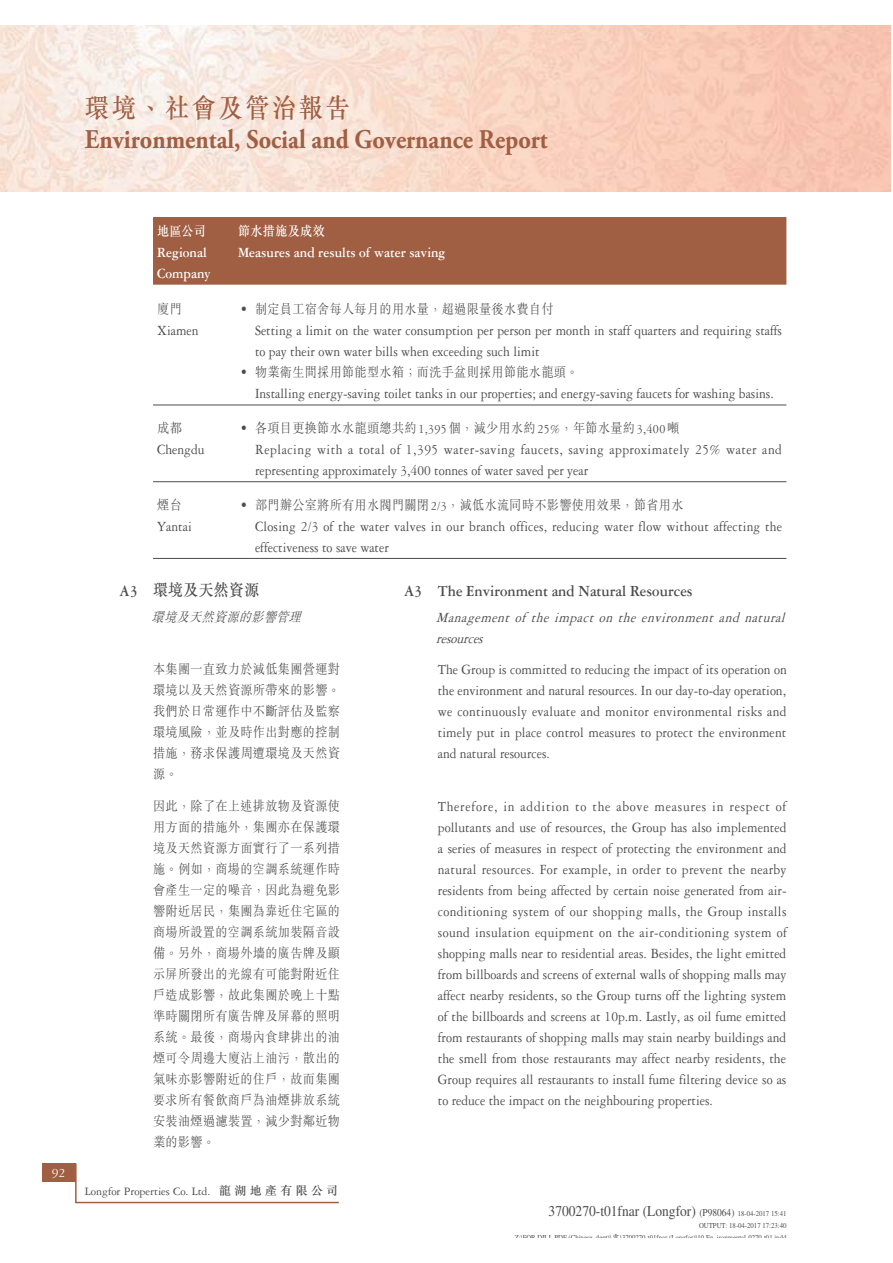
<style>
.page{position:relative;width:893px;height:1263px;background:#fff}
.page>*{position:absolute;margin:0;border:0;box-sizing:border-box;transform-origin:0 0}
.t1{font:700 27px "Adobe Garamond Pro";color:#a05e42;scale:.9 1}
.t2{font:27px "M Sung HK Medium E Ten B5 H";letter-spacing:.1em;color:#a05e42;scale:.9 1}
.t3{font:700 16.5px "Garamond 3 LT Std";color:#4c4c4e;scale:.9 1}
.t4{font:16.5px "M Sung HK Medium E Ten B5 H";letter-spacing:.025em;color:#4c4c4e;scale:.9 1}
.t5{font:15px/21px "Garamond 3 LT Std";color:#4c4c4e;scale:.9 1}
.t6{font:15px/21px "Garamond 3 LT Std";letter-spacing:.035em;color:#4c4c4e;scale:.9 1}
.t7{font:italic 15px/21px "Garamond 3 LT Std";color:#4c4c4e;scale:.9 1}
.t8{font:15px "Times LT Std";color:#4c4c4e;scale:.9 1}
.t9{font:700 15px/21px "Garamond 3 LT Std";color:#fff;scale:.9 1}
.t10{font:13.5px/21px "M Sung HK Light E Ten B5 H";letter-spacing:.025em;color:#4c4c4e;text-align:justify;scale:.9 1}
.t11{font:italic 13.5px "M Sung HK Light E Ten B5 H";color:#4c4c4e;scale:.9 1}
.t12{font:13.5px "M Sung HK Medium E Ten B5 H";letter-spacing:.025em;color:#fff;scale:.9 1}
.t13{font:13.5px "Garamond 3 LT Std";color:#fff}
.t14{font:12px "Garamond 3 LT Std";letter-spacing:-.005em;color:#4c4c4e}
.t15{font:7.5px/12px "Times LT Std";color:#4c4c4e;text-align:right;scale:.9 1}
.s1{font-family:"Garamond 3 LT Std"}
.s2{font-family:"Garamond 3 LT Std";font-weight:700}
.s3{font-family:"M Sung HK Medium E Ten B5 H"}
.s4{font-size:10.5px}
.s5{font-size:7.5px}
.s6{font-family:"M Kai HK Semi Bold E Ten B5 H"}
</style>
<div class="page">
<img style="left:0;top:26px;width:890px;height:166px">
<div style="left:42px;top:1164px;width:33px;height:18px;background:#a05e42"></div>
<hr style="left:75px;top:1164px;width:2px;height:39px;background:#a05e42">
<hr style="left:75px;top:1202px;width:264px;height:1px;background:#a05e42">
<div style="left:153px;top:217px;width:633px;height:68px;background:#a05e42"></div>
<hr style="left:153px;top:405px;width:68px;height:1px;background:#4c4c4e">
<hr style="left:221px;top:405px;width:34px;height:1px;background:#4c4c4e">
<hr style="left:255px;top:405px;width:531px;height:1px;background:#4c4c4e">
<hr style="left:153px;top:481px;width:68px;height:1px;background:#4c4c4e">
<hr style="left:221px;top:481px;width:34px;height:1px;background:#4c4c4e">
<hr style="left:255px;top:481px;width:531px;height:1px;background:#4c4c4e">
<hr style="left:153px;top:558px;width:68px;height:1px;background:#4c4c4e">
<hr style="left:221px;top:558px;width:34px;height:1px;background:#4c4c4e">
<hr style="left:255px;top:558px;width:531px;height:1px;background:#4c4c4e">
<h1 class="t2" style="left:85px;top:98px;width:296px">環境、社會及管治報告</h1>
<h1 class="t1" style="left:85px;top:123px;width:516px">Environmental, Social and Governance Report</h1>
<p class="t13" style="left:52px;top:1168px;width:15px">92</p>
<p class="t12" style="left:157px;top:226px;width:55px">地區公司</p>
<p class="t9" style="left:157px;top:244px;width:61px">Regional<br>Company</p>
<p class="t12" style="left:238px;top:226px;width:98px">節水措施及成效</p>
<p class="t9" style="left:238px;top:244px;width:232px">Measures and results of water saving</p>
<p class="t10" style="left:157px;top:301px;width:29px">廈門</p>
<p class="t10" style="left:238px;top:301px;width:352px">‧ 制定員工宿舍每人每月的用水量，超過限量後水費自付</p>
<p class="t5" style="left:157px;top:322px;width:47px">Xiamen</p>
<p class="t5" style="left:255px;top:322px;width:587px">Setting a limit on the water consumption per person per month in staff quarters and requiring staffs to pay their own water bills when exceeding such limit</p>
<p class="t10" style="left:238px;top:364px;width:380px">‧ 物業衛生間採用節能型水箱；而洗手盆則採用節能水龍頭。</p>
<p class="t5" style="left:255px;top:385px;width:578px">Installing energy-saving toilet tanks in our properties; and energy-saving faucets for washing basins.</p>
<p class="t10" style="left:157px;top:419px;width:29px">成都</p>
<p class="t10" style="left:238px;top:419px;width:492px">‧ 各項目更換節水水龍頭總共約<span class="s1">1,395</span>個，減少用水約<span class="s1">25%</span>，年節水量約<span class="s1">3,400</span>噸</p>
<p class="t5" style="left:157px;top:440px;width:54px">Chengdu</p>
<p class="t6" style="left:255px;top:440px;width:587px">Replacing with a total of 1,395 water-saving faucets, saving approximately 25% water and representing approximately 3,400 tonnes of water saved per year</p>
<p class="t10" style="left:157px;top:496px;width:29px">煙台</p>
<p class="t10" style="left:238px;top:496px;width:496px">‧ 部門辦公室將所有用水閥門關閉<span class="s1">2/3</span>，減低水流同時不影響使用效果，節省用水</p>
<p class="t5" style="left:157px;top:517px;width:40px">Yantai</p>
<p class="t5" style="left:255px;top:517px;width:587px">Closing 2/3 of the water valves in our branch offices, reducing water flow without affecting the effectiveness to save water</p>
<p class="t3" style="left:404px;top:586px;width:322px">A3 The Environment and Natural Resources</p>
<p class="t7" style="left:436px;top:608px;width:393px">Management of the impact on the environment and natural resources</p>
<p class="t5" style="left:438px;top:661px;width:389px;text-align:justify">The Group is committed to reducing the impact of its operation on the environment and natural resources. In our day-to-day operation, we continuously evaluate and monitor environmental risks and timely put in place control measures to protect the environment and natural resources.</p>
<p class="t4" style="left:119px;top:584px;width:157px"><span class="s2">A3</span> 環境及天然資源</p>
<p class="t11" style="left:152px;top:611px;width:171px">環境及天然資源的影響管理</p>
<p class="t10" style="left:153px;top:660px;width:209px">本集團一直致力於減低集團營運對環境以及天然資源所帶來的影響。我們於日常運作中不斷評估及監察環境風險，並及時作出對應的控制措施，務求保護周遭環境及天然資源。</p>
<p class="t10" style="left:153px;top:797px;width:209px">因此，除了在上述排放物及資源使用方面的措施外，集團亦在保護環境及天然資源方面實行了一系列措施。例如，商場的空調系統運作時會產生一定的噪音，因此為避免影響附近居民，集團為靠近住宅區的商場所設置的空調系統加裝隔音設備。另外，商場外墻的廣告牌及顯示屏所發出的光線有可能對附近住戶造成影響，故此集團於晚上十點準時關閉所有廣告牌及屏幕的照明系統。最後，商場內食肆排出的油煙可令周邊大廈沾上油污，散出的氣味亦影響附近的住戶，故而集團要求所有餐飲商戶為油煙排放系統安裝油煙過濾裝置，減少對鄰近物業的影響。</p>
<p class="t5" style="left:438px;top:797px;width:389px;text-align:justify">Therefore, in addition to the above measures in respect of pollutants and use of resources, the Group has also implemented a series of measures in respect of protecting the environment and natural resources. For example, in order to prevent the nearby residents from being affected by certain noise generated from air&shy;conditioning system of our shopping malls, the Group installs sound insulation equipment on the air-conditioning system of shopping malls near to residential areas. Besides, the light emitted from billboards and screens of external walls of shopping malls may affect nearby residents, so the Group turns off the lighting system of the billboards and screens at 10p.m. Lastly, as oil fume emitted from restaurants of shopping malls may stain nearby buildings and the smell from those restaurants may affect nearby residents, the Group requires all restaurants to install fume filtering device so as to reduce the impact on the neighbouring properties.</p>
<p class="t14" style="left:85px;top:1187px;width:255px">Longfor Properties Co. Ltd. <span class="s3">龍湖地產有限公司</span></p>
<p class="t8" style="left:549px;top:1206px;width:266px">3700270-t01fnar (Longfor) <span class="s4">(P98064)</span> <span class="s5">18-04-2017 15:41</span></p>
<p class="t15" style="left:515px;top:1221px;width:303px">OUTPUT: 18-04-2017 17:23:40<br>Z:\FOR DILL PDF (Chinese dept)\<span class="s6">雷</span>\3700270 t01fnar (Longfor)\10 En ironmental 0270 t01 indd</p>
</div>
